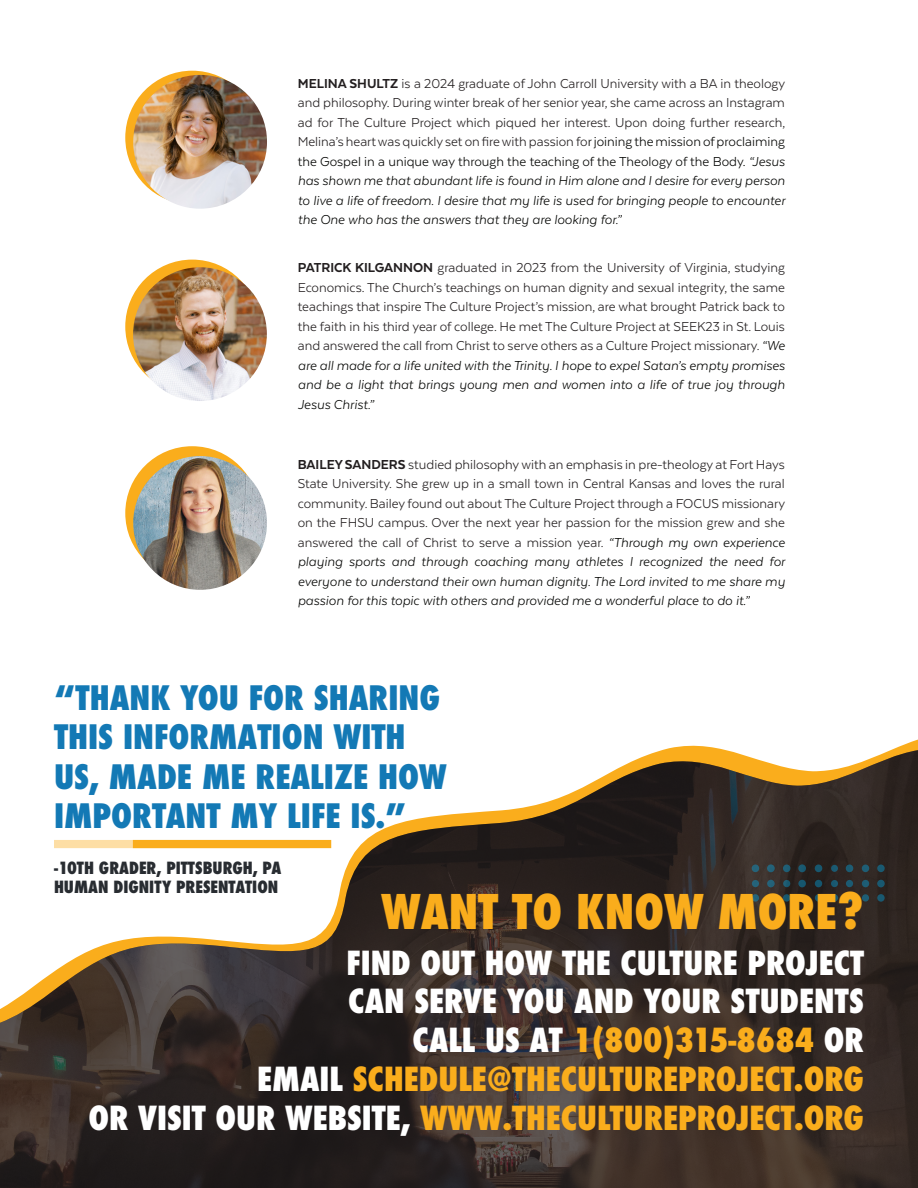
<style>
.page{position:relative;width:918px;height:1188px;background:#fff}
.page>*{position:absolute;margin:0;border:0;box-sizing:border-box;transform-origin:0 0}
.t1{font:800 condensed 46.5px "Futura";color:#faad1c}
.t2{font:800 condensed 32.85px/39.3px "Futura";color:#1379b5}
.t3{font:800 condensed 32.25px/38.7px "Futura";color:#faad1c;text-align:right}
.t4{font:800 condensed 32.25px/38.7px "Futura";color:#fff}
.t5{font:800 condensed 16.35px "Futura";color:#282c31}
.t6{font:15px/19.5px "Texta";color:#231f20;text-align:justify}
.s1{font-weight:900}
.s2{color:#040503}
.s3{font-style:italic;color:#040503}
.s4{color:#fff}
</style>
<div class="page">
<img style="left:0;top:750px;width:918px;height:438px">
<div style="left:125px;top:446px;width:134px;height:134px;background:#faad1c;border-radius:50%"></div>
<div style="left:125px;top:260px;width:134px;height:133px;background:#faad1c;border-radius:50%"></div>
<div style="left:125px;top:71px;width:134px;height:134px;background:#faad1c;border-radius:50%"></div>
<img style="left:133px;top:267px;width:134px;height:134px;border-radius:67px">
<img style="left:133px;top:456px;width:134px;height:134px;border-radius:67px">
<img style="left:133px;top:75px;width:134px;height:134px;border-radius:67px">
<div style="left:54px;top:840px;width:256px;height:8px;background:#fddea5"></div>
<div style="left:133px;top:840px;width:198px;height:8px;background:#faad1c"></div>
<div style="left:783px;top:865px;width:7px;height:7px;background:#205e75;border-radius:50%"></div>
<div style="left:798px;top:864px;width:8px;height:8px;background:#1b5a71;border-radius:50%"></div>
<div style="left:815px;top:864px;width:7px;height:8px;background:#17576e;border-radius:50%"></div>
<div style="left:831px;top:865px;width:7px;height:7px;background:#1a5a71;border-radius:50%"></div>
<div style="left:783px;top:880px;width:7px;height:7px;background:#1b5a71;border-radius:50%"></div>
<div style="left:798px;top:880px;width:8px;height:7px;background:#16576e;border-radius:50%"></div>
<div style="left:815px;top:880px;width:7px;height:7px;background:#15556e;border-radius:50%"></div>
<div style="left:831px;top:880px;width:7px;height:7px;background:#195870;border-radius:50%"></div>
<div style="left:783px;top:894px;width:7px;height:8px;background:#16566e;border-radius:50%"></div>
<div style="left:799px;top:894px;width:7px;height:7px;background:#15566e;border-radius:50%"></div>
<div style="left:752px;top:865px;width:7px;height:7px;background:#26647a;border-radius:50%"></div>
<div style="left:767px;top:864px;width:8px;height:8px;background:#246279;border-radius:50%"></div>
<div style="left:752px;top:880px;width:7px;height:7px;background:#25637a;border-radius:50%"></div>
<div style="left:767px;top:880px;width:8px;height:7px;background:#246279;border-radius:50%"></div>
<div style="left:752px;top:894px;width:7px;height:8px;background:#256379;border-radius:50%"></div>
<div style="left:767px;top:894px;width:7px;height:7px;background:#26647c;border-radius:50%"></div>
<div style="left:815px;top:894px;width:7px;height:8px;background:#15556e;border-radius:50%"></div>
<div style="left:831px;top:894px;width:7px;height:8px;background:#195871;border-radius:50%"></div>
<div style="left:846px;top:864px;width:7px;height:8px;background:#1b5a71;border-radius:50%"></div>
<div style="left:846px;top:880px;width:7px;height:7px;background:#1c5a72;border-radius:50%"></div>
<div style="left:846px;top:894px;width:7px;height:8px;background:#1c5b73;border-radius:50%"></div>
<div style="left:862px;top:865px;width:7px;height:7px;background:#1e5e75;border-radius:50%"></div>
<div style="left:877px;top:865px;width:8px;height:7px;background:#195970;border-radius:50%"></div>
<div style="left:862px;top:880px;width:7px;height:7px;background:#1d5d74;border-radius:50%"></div>
<div style="left:877px;top:880px;width:8px;height:7px;background:#195870;border-radius:50%"></div>
<div style="left:862px;top:894px;width:7px;height:8px;background:#1e5d75;border-radius:50%"></div>
<svg style="left:877px;top:894px;width:8px;height:8px"></svg>
<p class="t6" style="left:298px;top:73px;width:489px"><span class="s1">MELINA SHULTZ</span> is a 2024 graduate of John Carroll University with a BA in theology and philosophy. During winter break of her senior year, she came across an Instagram ad for The Culture Project which piqued her interest. Upon doing further research, Melina’s heart was quickly set on fire with passion fo<span class="s2">r joining the mission of proclaiming the Gospel in a unique way through the teaching of the Theology of the Body.</span> <span class="s3">“Jesus has shown me that abundant life is found in Him alone and I desire for every person to live a life of freedom. I desire that my life is used for bringing people to encounter the One who has the answers that they are looking for.”</span></p>
<p class="t6" style="left:298px;top:258px;width:489px"><span class="s1">PATRICK KILGANNON</span> graduated in 2023 from the University of Virginia, studying Economics. The Church’s teachings on human dignity and sexual integrity, the same teachings that inspire The Culture Project’s mission, are what brought Patrick back to the faith in his third year of college. He met The Culture Project at SEEK23 in St. Louis and answered the call from Christ to serve others as a Culture Project missionary. <span class="s3">“We are all made for a life united with the Trinity. I hope to expel Satan’s empty promises and be a light that brings young men and women into a life of true joy through Jesus Christ.”</span></p>
<p class="t6" style="left:298px;top:455px;width:489px"><span class="s1">BAILEY SANDERS</span> studied philosophy with an emphasis in pre-theology at Fort Hays State University. She grew up in a small town in Central Kansas and loves the rural community. Bailey found out about The Culture Project through a FOCUS missionary on the FHSU campus. Over the next year her passion for the mission grew and she answered the call of Christ to serve a mission year. <span class="s3">“Through my own experience playing sports and through coaching many athletes I recognized the need for everyone to understand their own human dignity. The Lord invited to me share my passion for this topic with others and provided me a wonderful place to do it.”</span></p>
<p class="t2" style="left:54px;top:678px;width:394px">“THANK YOU FOR SHARING<br>THIS INFORMATION WITH<br>US, MADE ME REALIZE HOW<br>IMPORTANT MY LIFE IS.”</p>
<p class="t5" style="left:54px;top:857px;width:229px">-10TH GRADER, PITTSBURGH, PA</p>
<p class="t5" style="left:54px;top:876px;width:226px">HUMAN DIGNITY PRESENTATION</p>
<p class="t1" style="left:381px;top:880px;width:484px">WANT TO KNOW MORE?</p>
<p class="t4" style="left:347px;top:944px;width:519px">FIND OUT HOW THE CULTURE PROJECT<br>CAN SERVE YOU AND YOUR STUDENTS</p>
<p class="t3" style="left:257px;top:1021px;width:608px"><span class="s4">CALL US AT</span> 1(800)315-8684 <span class="s4">OR<br>EMAIL</span> SCHEDULE@THECULTUREPROJECT.ORG</p>
<p class="t3" style="left:89px;top:1098px;width:777px"><span class="s4">OR VISIT OUR WEBSITE,</span> WWW.THECULTUREPROJECT.ORG</p>
</div>
